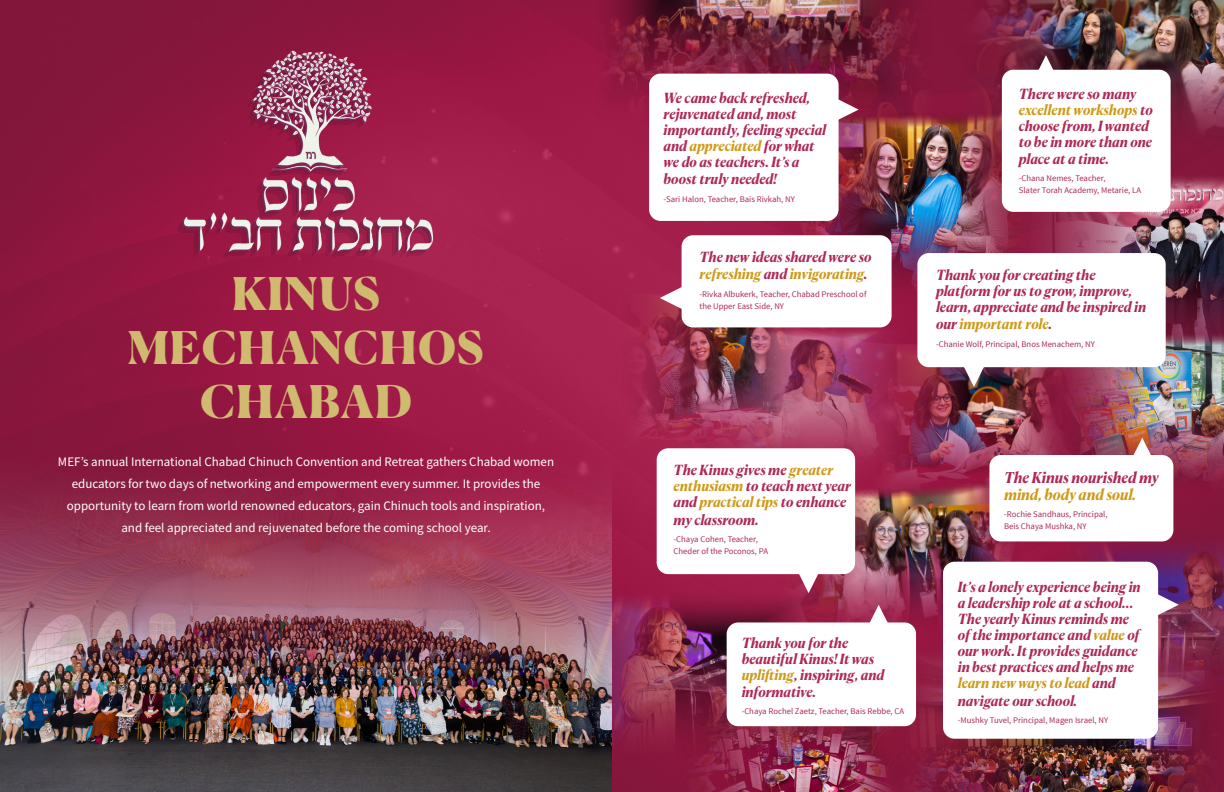
<style>
.page{position:relative;width:1224px;height:792px;background:#fff}
.page>*{position:absolute;margin:0;border:0;box-sizing:border-box;transform-origin:0 0}
.t1{font:900 45px/54px "Canela";letter-spacing:.02em;color:#d0ba70;text-align:center}
.t2{font:italic 700 15px/17.3px "Canela Deck";color:#ae2956}
.t3{font:italic 700 14px/16px "Canela Deck";color:#ae2956}
.t4{font:italic 700 14px "Canela Deck";color:#ce9a19}
.t5{font:13px/22px "Source Sans Variable";color:#fff;text-align:center}
.t6{font:8.6px/12.5px "Source Sans Pro";color:#ae2956}
.s1{color:#ce9a19}
.s2{color:#ae2956}
</style>
<div class="page">
<img style="left:0;top:0;width:1224px;height:792px">
<img style="left:0;top:438px;width:612px;height:354px">
<img style="left:163px;top:13px;width:284px;height:248px">
<img style="left:916px;top:338px;width:126px;height:140px">
<img style="left:612px;top:292px;width:81px;height:169px">
<img style="left:758px;top:478px;width:280px;height:162px">
<img style="left:549px;top:588px;width:272px;height:180px">
<img style="left:912px;top:640px;width:312px;height:152px">
<img style="left:669px;top:695px;width:243px;height:97px">
<img style="left:1042px;top:391px;width:182px;height:111px">
<img style="left:764px;top:159px;width:238px;height:160px">
<img style="left:1000px;top:173px;width:224px;height:218px">
<img style="left:950px;top:0;width:274px;height:159px">
<img style="left:585px;top:0;width:365px;height:170px">
<div style="left:649px;top:74px;width:190px;height:147px;background:#fff;border-radius:12px"></div>
<svg style="left:838px;top:98px;width:21px;height:23px"></svg>
<div style="left:917px;top:253px;width:249px;height:114px;background:#fff;border-radius:12px"></div>
<svg style="left:962px;top:367px;width:24px;height:20px"></svg>
<img style="left:1052px;top:526px;width:172px;height:170px">
<img style="left:693px;top:325px;width:223px;height:170px">
<svg style="left:797px;top:574px;width:23px;height:19px"></svg>
<div style="left:657px;top:448px;width:198px;height:126px;background:#fff;border-radius:12px"></div>
<div style="left:682px;top:235px;width:210px;height:92px;background:#fff;border-radius:12px"></div>
<div style="left:943px;top:562px;width:215px;height:177px;background:#fff;border-radius:12px"></div>
<div style="left:727px;top:622px;width:189px;height:104px;background:#fff;border-radius:12px"></div>
<svg style="left:660px;top:286px;width:22px;height:24px"></svg>
<svg style="left:1034px;top:55px;width:24px;height:15px"></svg>
<div style="left:1002px;top:70px;width:169px;height:142px;background:#fff;border-radius:12px"></div>
<div style="left:989px;top:455px;width:184px;height:86px;background:#fff;border-radius:12px"></div>
<svg style="left:1131px;top:438px;width:23px;height:17px"></svg>
<svg style="left:1158px;top:593px;width:21px;height:23px"></svg>
<svg style="left:867px;top:605px;width:23px;height:18px"></svg>
<p class="t1" style="left:232px;top:263px;width:150px">KINUS</p>
<p class="t1" style="left:128px;top:317px;width:357px">MECHANCHOS<br>CHABAD</p>
<p class="t5" style="left:58px;top:451px;width:498px">MEF’s annual International Chabad Chinuch Convention and Retreat gathers Chabad women educators for two days of networking and empowerment every summer. It provides the opportunity to learn from world renowned educators, gain Chinuch tools and inspiration, and feel appreciated and rejuvenated before the coming school year.</p>
<p class="t3" style="left:664px;top:88px;width:164px">We came back refreshed, rejuvenated and, most importantly, feeling special and <span class="s1">appreciated</span> for what we do as teachers. It’s a</p>
<p class="t3" style="left:664px;top:169px;width:115px">boost truly needed!</p>
<p class="t6" style="left:664px;top:193px;width:133px">-Sari Halon, Teacher, Bais Rivkah, NY</p>
<p class="t3" style="left:699px;top:247px;width:174px;line-height:17.3px">The new ideas shared were so <span class="s1">refreshing</span> and <span class="s1">invigorating</span>.</p>
<p class="t6" style="left:699px;top:288px;width:169px">-Rivka Albukerk, Teacher, Chabad Preschool of the Upper East Side, NY</p>
<p class="t3" style="left:1019px;top:84px;width:135px">There were so many <span class="s1">excellent workshops</span> to choose from, I wanted to be in more than one</p>
<p class="t3" style="left:1019px;top:149px;width:92px">place at a time.</p>
<p class="t6" style="left:1019px;top:172px;width:88px">-Chana Nemes, Teacher,</p>
<p class="t6" style="left:1019px;top:184px;width:124px">Slater Torah Academy, Metarie, LA</p>
<p class="t3" style="left:936px;top:265px;width:212px">Thank you for creating the platform for us to grow, improve, learn, appreciate and be inspired in</p>
<p class="t4" style="left:936px;top:312px;width:117px"><span class="s2">our</span> important role<span class="s2">.</span></p>
<p class="t6" style="left:936px;top:338px;width:160px">-Chanie Wolf, Principal, Bnos Menachem, NY</p>
<p class="t3" style="left:674px;top:460px;width:179px">The Kinus gives me <span class="s1">greater enthusiasm</span> to teach next year and <span class="s1">practical tips</span> to enhance</p>
<p class="t3" style="left:674px;top:510px;width:87px">my classroom.</p>
<p class="t6" style="left:674px;top:533px;width:96px">-Chaya Cohen, Teacher,<br>Cheder of the Poconos, PA</p>
<p class="t3" style="left:742px;top:633px;width:144px">Thank you for the beautiful Kinus! It was <span class="s1">uplifting</span>, inspiring, and</p>
<p class="t3" style="left:742px;top:682px;width:76px">informative.</p>
<p class="t6" style="left:742px;top:705px;width:164px">-Chaya Rochel Zaetz, Teacher, Bais Rebbe, CA</p>
<p class="t2" style="left:1004px;top:467px;width:156px">The Kinus nourished my <span class="s1">mind, body and soul.</span></p>
<p class="t6" style="left:1004px;top:509px;width:105px;line-height:11.5px">-Rochie Sandhaus, Principal,<br>Beis Chaya Mushka, NY</p>
<p class="t3" style="left:958px;top:577px;width:184px">It’s a lonely experience being in a leadership role at a school…<br>The yearly Kinus reminds me of the importance and <span class="s1">value</span> of our work. It provides guidance in best practices and helps me <span class="s1">learn new ways to lead</span> and</p>
<p class="t3" style="left:958px;top:691px;width:121px">navigate our school.</p>
<p class="t6" style="left:958px;top:714px;width:152px">-Mushky Tuvel, Principal, Magen Israel, NY</p>
</div>
